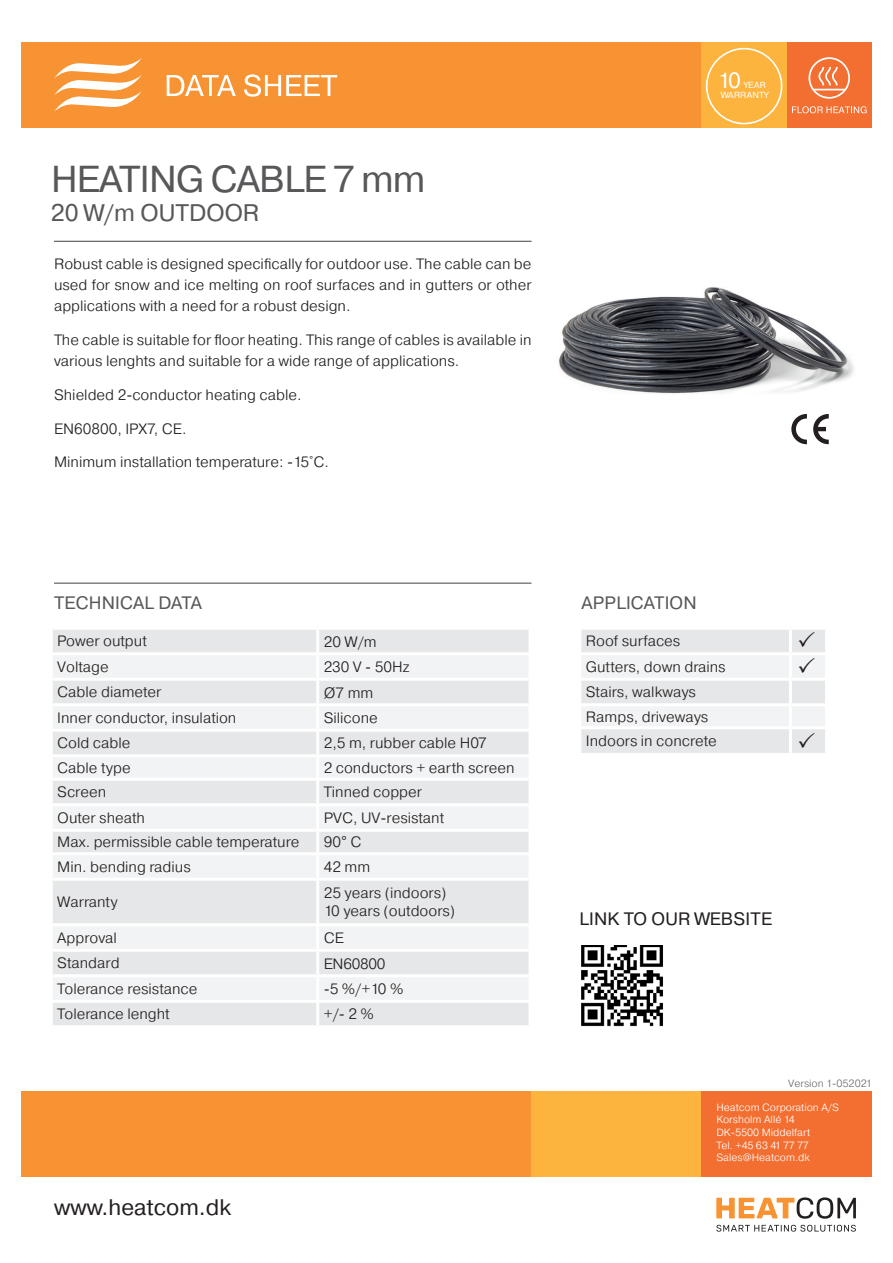
<style>
.page{position:relative;width:893px;height:1263px;background:#fff}
.page>*{position:absolute;margin:0;border:0;box-sizing:border-box;transform-origin:0 0}
.t1{font:37.5px "Pragmatica";letter-spacing:-.02em;color:#57585a}
.t2{font:24px "Pragmatica";color:#57585a}
.t3{font:22.5px "Pragmatica";color:#231f20}
.t4{font:22.05px "Pragmatica";color:#fff}
.t5{font:18px "Pragmatica";letter-spacing:.01em;color:#57585a}
.t6{font:18px "Pragmatica";letter-spacing:.01em;color:#231f20}
.t7{font:300 15px/25px "Pragmatica";color:#231f20}
.t8{font:300 15px "Pragmatica";letter-spacing:-.02em;color:#231f20}
.t9{font:300 10.5px/12.6px "Pragmatica";color:#fff}
.t10{font:300 10.5px "Pragmatica";color:#6c6d70}
.t11{font:8.85px/9.9px "Pragmatica";letter-spacing:.03em;color:#fff}
.s1{font-family:"Arial";font-weight:400}
</style>
<div class="page">
<div style="left:21px;top:43px;width:851px;height:85px;background:#f79332"></div>
<div style="left:787px;top:43px;width:85px;height:85px;background:#f36e31"></div>
<div style="left:702px;top:43px;width:85px;height:85px;background:#fcb43f"></div>
<svg style="left:706px;top:48px;width:76px;height:76px"></svg>
<svg style="left:792px;top:106px;width:75px;height:7px"></svg>
<svg style="left:808px;top:57px;width:42px;height:42px"></svg>
<svg style="left:54px;top:58px;width:88px;height:54px"></svg>
<div style="left:21px;top:1091px;width:851px;height:85px;background:#f79332"></div>
<div style="left:531px;top:1091px;width:171px;height:85px;background:#fcb43f"></div>
<div style="left:702px;top:1091px;width:170px;height:85px;background:#f36e31"></div>
<svg style="left:716px;top:1197px;width:140px;height:22px"></svg>
<svg style="left:716px;top:1225px;width:140px;height:6px"></svg>
<svg style="left:167px;top:74px;width:170px;height:23px"></svg>
<hr style="left:54px;top:241px;width:477px;height:1px;background:#57585a">
<hr style="left:54px;top:583px;width:477px;height:1px;background:#57585a">
<img style="left:558px;top:287px;width:296px;height:107px">
<div style="left:53px;top:630px;width:475px;height:22px;background:#e6e7e9"></div>
<div style="left:53px;top:656px;width:475px;height:21px;background:#f2f3f4"></div>
<svg style="left:53px;top:681px;width:475px;height:171px;fill:#e6e7e9"></svg>
<svg style="left:53px;top:855px;width:475px;height:170px"></svg>
<hr style="left:316px;top:630px;width:3px;height:22px;background:#fff">
<hr style="left:316px;top:655px;width:3px;height:23px;background:#fff">
<hr style="left:316px;top:681px;width:3px;height:22px;background:#fff">
<hr style="left:50px;top:703px;width:268px;height:3px;background:#fff">
<hr style="left:318px;top:703px;width:213px;height:3px;background:#fff">
<hr style="left:316px;top:706px;width:3px;height:23px;background:#fff">
<hr style="left:50px;top:729px;width:268px;height:3px;background:#fff">
<hr style="left:318px;top:729px;width:213px;height:3px;background:#fff">
<hr style="left:316px;top:732px;width:3px;height:22px;background:#fff">
<hr style="left:50px;top:754px;width:268px;height:3px;background:#fff">
<hr style="left:318px;top:754px;width:213px;height:3px;background:#fff">
<hr style="left:316px;top:757px;width:3px;height:21px;background:#fff">
<hr style="left:50px;top:778px;width:268px;height:3px;background:#fff">
<hr style="left:318px;top:778px;width:213px;height:3px;background:#fff">
<hr style="left:316px;top:781px;width:3px;height:22px;background:#fff">
<hr style="left:50px;top:803px;width:268px;height:3px;background:#fff">
<hr style="left:318px;top:803px;width:213px;height:3px;background:#fff">
<hr style="left:316px;top:806px;width:3px;height:23px;background:#fff">
<hr style="left:50px;top:829px;width:268px;height:3px;background:#fff">
<hr style="left:318px;top:829px;width:213px;height:3px;background:#fff">
<hr style="left:316px;top:832px;width:3px;height:20px;background:#fff">
<hr style="left:316px;top:855px;width:3px;height:23px;background:#fff">
<hr style="left:50px;top:878px;width:268px;height:3px;background:#fff">
<hr style="left:318px;top:878px;width:213px;height:3px;background:#fff">
<hr style="left:316px;top:881px;width:3px;height:42px;background:#fff">
<hr style="left:50px;top:923px;width:268px;height:3px;background:#fff">
<hr style="left:318px;top:923px;width:213px;height:3px;background:#fff">
<hr style="left:316px;top:926px;width:3px;height:23px;background:#fff">
<hr style="left:50px;top:949px;width:268px;height:3px;background:#fff">
<hr style="left:318px;top:949px;width:213px;height:3px;background:#fff">
<hr style="left:316px;top:952px;width:3px;height:22px;background:#fff">
<hr style="left:50px;top:974px;width:268px;height:3px;background:#fff">
<hr style="left:318px;top:974px;width:213px;height:3px;background:#fff">
<hr style="left:316px;top:977px;width:3px;height:23px;background:#fff">
<hr style="left:50px;top:1000px;width:268px;height:3px;background:#fff">
<hr style="left:318px;top:1000px;width:213px;height:3px;background:#fff">
<hr style="left:316px;top:1003px;width:3px;height:22px;background:#fff">
<img style="left:581px;top:945px;width:82px;height:82px">
<svg style="left:791px;top:414px;width:38px;height:30px"></svg>
<svg style="left:581px;top:630px;width:244px;height:123px"></svg>
<h1 class="t1" style="left:51px;top:156px;width:376px">HEATING CABLE 7 mm</h1>
<h2 class="t2" style="left:51px;top:198px;width:210px">20 W/m OUTDOOR</h2>
<p class="t7" style="left:54px;top:253px;width:479px;line-height:21px;text-align:justify">Robust cable is designed specifically for outdoor use. The cable can be used for snow and ice melting on roof surfaces and in gutters or other applications with a need for a robust design.</p>
<p class="t7" style="left:54px;top:329px;width:479px;line-height:21px">The cable is suitable for floor heating. This range of cables is available in various lenghts and suitable for a wide range of applications.</p>
<p class="t7" style="left:54px;top:382px;width:249px">Shielded 2-conductor heating cable.</p>
<p class="t7" style="left:54px;top:416px;width:134px">EN60800, IPX7, CE.</p>
<p class="t7" style="left:54px;top:449px;width:276px">Minimum installation temperature: -15˚C.</p>
<h3 class="t4" style="left:718px;top:66px;width:24px">10</h3>
<p class="t11" style="left:721px;top:80px;width:49px;text-indent:23px">YEAR<br>WARRANTY</p>
<p class="t5" style="left:54px;top:592px;width:149px">TECHNICAL DATA</p>
<p class="t5" style="left:582px;top:592px;width:117px">APPLICATION</p>
<p class="t7" style="left:57px;top:628px;width:91px">Power output</p>
<p class="t7" style="left:324px;top:629px;width:55px">20 W/m</p>
<p class="t7" style="left:57px;top:654px;width:53px">Voltage</p>
<p class="t7" style="left:324px;top:654px;width:87px">230 V - 50Hz</p>
<p class="t7" style="left:57px;top:679px;width:106px">Cable diameter</p>
<p class="t7" style="left:324px;top:680px;width:51px">Ø7 mm</p>
<p class="t7" style="left:57px;top:705px;width:181px">Inner conductor, insulation</p>
<p class="t7" style="left:324px;top:705px;width:56px">Silicone</p>
<p class="t7" style="left:57px;top:730px;width:75px">Cold cable</p>
<p class="t7" style="left:324px;top:730px;width:165px">2,5 m, rubber cable H07</p>
<p class="t7" style="left:57px;top:755px;width:75px">Cable type</p>
<p class="t7" style="left:324px;top:755px;width:192px">2 conductors + earth screen</p>
<p class="t7" style="left:57px;top:779px;width:50px">Screen</p>
<p class="t7" style="left:324px;top:779px;width:100px">Tinned copper</p>
<p class="t7" style="left:57px;top:805px;width:89px">Outer sheath</p>
<p class="t7" style="left:324px;top:805px;width:122px">PVC, UV-resistant</p>
<p class="t7" style="left:57px;top:829px;width:244px">Max. permissible cable temperature</p>
<p class="t7" style="left:324px;top:829px;width:39px">90<span class="s1">°</span> C</p>
<p class="t7" style="left:57px;top:854px;width:135px">Min. bending radius</p>
<p class="t7" style="left:324px;top:854px;width:48px">42 mm</p>
<p class="t7" style="left:57px;top:889px;width:62px">Warranty</p>
<p class="t7" style="left:324px;top:884px;width:133px;line-height:18px">25 years (indoors)<br>10 years (outdoors)</p>
<p class="t7" style="left:57px;top:925px;width:61px">Approval</p>
<p class="t7" style="left:324px;top:925px;width:22px">CE</p>
<p class="t7" style="left:57px;top:950px;width:64px">Standard</p>
<p class="t8" style="left:324px;top:954px;width:63px">EN60800</p>
<p class="t7" style="left:57px;top:976px;width:142px">Tolerance resistance</p>
<p class="t7" style="left:324px;top:976px;width:81px">-5 %/+10 %</p>
<p class="t7" style="left:57px;top:1001px;width:114px">Tolerance lenght</p>
<p class="t7" style="left:324px;top:1001px;width:52px">+/- 2 %</p>
<h3 class="t3" style="left:54px;top:1193px;width:178px">www.heatcom.dk</h3>
<p class="t7" style="left:586px;top:628px;width:141px">Roof surfaces<br>Gutters, down drains<br>Stairs, walkways<br>Ramps, driveways<br>Indoors in concrete</p>
<p class="t6" style="left:579px;top:907px;width:194px">LINK TO OUR WEBSITE</p>
<p class="t10" style="left:788px;top:1077px;width:85px">Version 1-052021</p>
<p class="t9" style="left:716px;top:1101px;width:124px">Heatcom Corporation A/S<br>Korsholm Allé 14<br>DK-5500 Middelfart<br>Tel. +45 63 41 77 77<br>Sales@Heatcom.dk</p>
</div>
